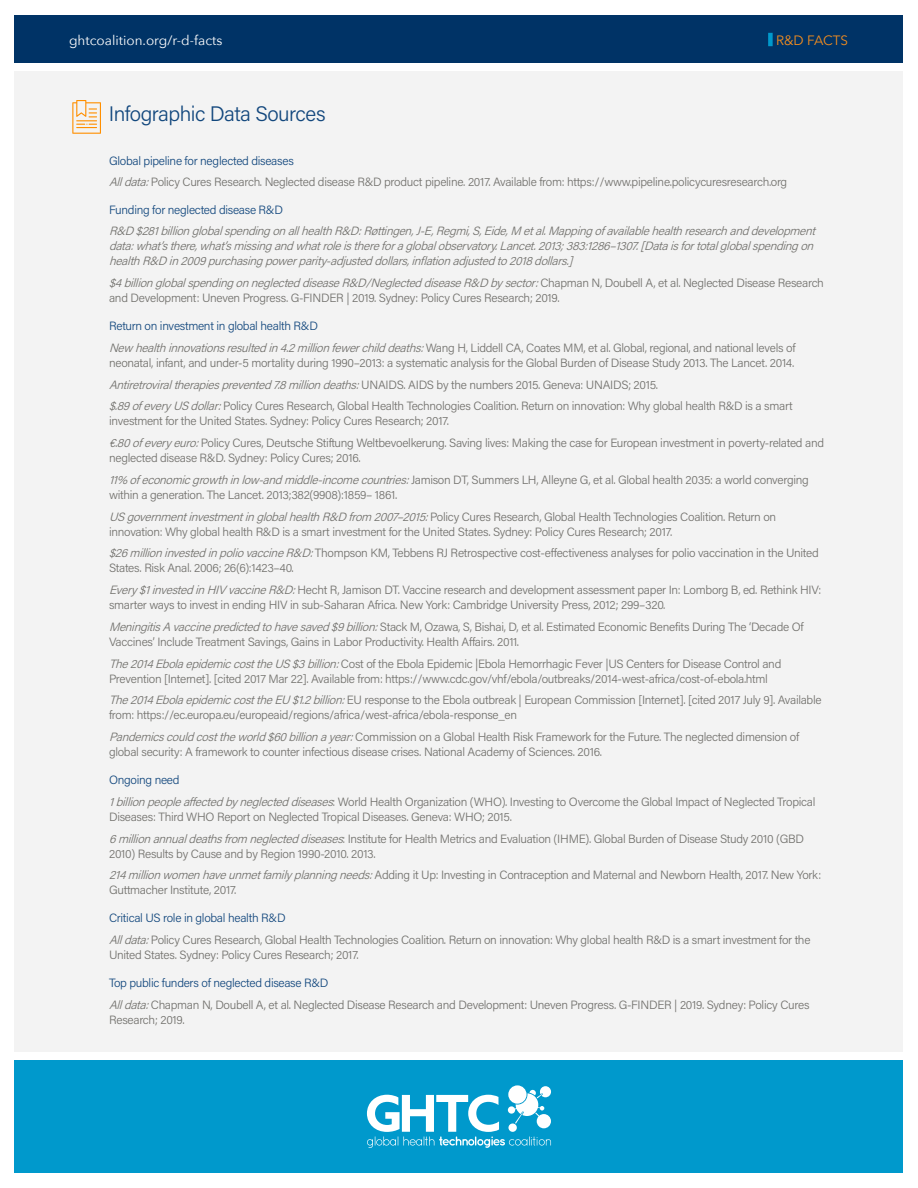
<style>
.page{position:relative;width:918px;height:1188px;background:#fff}
.page>*{position:absolute;margin:0;border:0;box-sizing:border-box;transform-origin:0 0}
.t1{font:300 21px "Acumin Pro";letter-spacing:-.025em;color:#12477d}
.t2{font:13.5px "Avenir Next";color:#fff}
.t3{font:13.5px "Avenir Next";letter-spacing:-.01em;color:#f68e1e}
.t4{font:300 12px/15px "Acumin Pro";letter-spacing:-.025em;color:#72716d}
.t5{font:italic 300 12px/15px "Acumin Pro";color:#72716d}
.t6{font:300 12px "Acumin Pro";letter-spacing:-.025em;color:#12477d}
.s1{font-style:italic}
.s2{font-style:normal}
</style>
<div class="page">
<div style="left:15px;top:71px;width:888px;height:981px;background:#f3f3f3"></div>
<div style="left:15px;top:15px;width:888px;height:47px;background:#036"></div>
<div style="left:768px;top:33px;width:5px;height:13px;background:#09c"></div>
<div style="left:15px;top:1061px;width:888px;height:112px;background:#09c"></div>
<svg style="left:367px;top:1086px;width:184px;height:62px"></svg>
<svg style="left:72px;top:100px;width:29px;height:34px"></svg>
<p class="t2" style="left:69px;top:29px;width:155px">ghtcoalition.org/r-d-facts</p>
<p class="t3" style="left:776px;top:29px;width:74px">R&amp;D FACTS</p>
<p class="t1" style="left:109px;top:100px;width:218px">Infographic Data Sources</p>
<p class="t6" style="left:109px;top:152px;width:186px">Global pipeline for neglected diseases</p>
<p class="t4" style="left:109px;top:174px;width:680px"><span class="s1">Alldata:</span>Policy Cures Research. Neglected disease R&amp;D product pipeline. 2017. Available from: https://www.pipeline.policycuresresearch.org</p>
<p class="t6" style="left:109px;top:201px;width:175px">Funding for neglected disease R&amp;D</p>
<p class="t5" style="left:109px;top:223px;width:712px">R&amp;D$281billionglobalspendingonallhealthR&amp;D:Røttingen,J-E,Regmi,S,Eide,M etal.Mappingofavailablehealthresearchanddevelopment data:what’sthere,what’smissingandwhatroleisthereforaglobalobservatory.Lancet.2013;383:1286–1307.[Dataisfortotalglobalspendingon healthR&amp;Din2009purchasingpowerparity-adjusteddollars,inflationadjustedto2018dollars.]</p>
<p class="t4" style="left:109px;top:275px;width:716px"><span class="s1">$4billionglobalspendingonneglecteddiseaseR&amp;D/NeglecteddiseaseR&amp;Dbysector:</span>C h a p m a n N , D o u b e l l A , e t a l . N e g l e c t e d D i s e a s e R e s e a r c h and Development: Uneven Progress. G-FINDER | 2019. Sydney: Policy Cures Research; 2019.</p>
<p class="t6" style="left:109px;top:318px;width:210px">Return on investment in global health R&amp;D</p>
<p class="t4" style="left:109px;top:340px;width:688px"><span class="s1">New healthinnovationsresultedin4.2millionfewerchilddeaths:</span>Wang H, Liddell CA, Coates MM, et al. Global, regional, and national levels of neonatal, infant, and under-5 mortality during 1990–2013: a systematic analysis for the Global Burden of Disease Study 2013. The Lancet. 2014.</p>
<p class="t5" style="left:109px;top:376px;width:551px">Antiretroviraltherapiesprevented7.8milliondeaths:<span class="s2">U N A I D S . A I D S b y t h e n u m b e r s 2 0 1 5 . G e n e v a : U N A I D S ; 2 0 1 5 .</span></p>
<p class="t4" style="left:109px;top:398px;width:685px"><span class="s1">$.89ofeveryUSdollar:</span>Policy Cures Research, Global Health Technologies Coalition. Return on innovation: Why global health R&amp;D is a smart investment for the United States. Sydney: Policy Cures Research; 2017.</p>
<p class="t4" style="left:109px;top:435px;width:717px"><span class="s1">€.80ofeveryeuro:</span>Policy Cures, Deutsche Stiftung Weltbevoelkerung. Saving lives: Making the case for European investment in poverty-related and neglected disease R&amp;D. Sydney: Policy Cures; 2016.</p>
<p class="t4" style="left:109px;top:472px;width:701px"><span class="s1">11% ofeconomicgrowthinlow-andmiddle-incomecountries:</span>Jamison DT, Summers LH, Alleyne G, et al. Global health 2035: a world converging within a generation. The Lancet. 2013;382(9908):1859– 1861.</p>
<p class="t4" style="left:109px;top:508px;width:669px"><span class="s1">USgovernmentinvestmentinglobalhealthR&amp;Dfrom 2007–2015:</span>Policy Cures Research, Global Health Technologies Coalition. Return on innovation: Why global health R&amp;D is a smart investment for the United States. Sydney: Policy Cures Research; 2017.</p>
<p class="t4" style="left:109px;top:545px;width:711px"><span class="s1">$26millioninvestedinpoliovaccineR&amp;D:</span>Thompson KM, Tebbens RJ Retrospective cost-effectiveness analyses for polio vaccination in the United<br>States. Risk Anal. 2006; 26(6):1423–40.</p>
<p class="t4" style="left:109px;top:582px;width:714px"><span class="s1">Every$1investedinHIVvaccineR&amp;D:</span>Hecht R, Jamison DT. Vaccine research and development assessment paper In: Lomborg B, ed. Rethink HIV: smarter ways to invest in ending HIV in sub-Saharan Africa. New York: Cambridge University Press, 2012; 299–320.</p>
<p class="t4" style="left:109px;top:619px;width:696px"><span class="s1">MeningitisAvaccinepredictedtohavesaved$9billion:</span>Stack M, Ozawa, S, Bishai, D, et al. Estimated Economic Benefits During The ‘Decade Of<br>Vaccines’ Include Treatment Savings, Gains in Labor Productivity. Health Affairs. 2011.</p>
<p class="t4" style="left:109px;top:655px;width:674px"><span class="s1">The2014EbolaepidemiccosttheUS$3billion:</span>Cost of the Ebola Epidemic |Ebola Hemorrhagic Fever |US Centers for Disease Control and<br>Prevention [Internet]. [cited 2017 Mar 22]. Available from: https://www.cdc.gov/vhf/ebola/outbreaks/2014-west-africa/cost-of-ebola.html</p>
<p class="t4" style="left:109px;top:692px;width:714px"><span class="s1">The2014EbolaepidemiccosttheEU$1.2billion:</span>EU response to the Ebola outbreak | European Commission [Internet]. [cited 2017 July 9]. Available from: https://ec.europa.eu/europeaid/regions/africa/west-africa/ebola-response_en</p>
<p class="t4" style="left:109px;top:729px;width:692px"><span class="s1">Pandemicscouldcosttheworld$60billionayear:</span>Commission on a Global Health Risk Framework for the Future. The neglected dimension of global security: A framework to counter infectious disease crises. National Academy of Sciences. 2016.</p>
<p class="t6" style="left:109px;top:772px;width:72px">Ongoing need</p>
<p class="t4" style="left:109px;top:794px;width:708px"><span class="s1">1billionpeopleaffectedbyneglecteddiseases</span>: World Health Organization (WHO). Investing to Overcome the Global Impact of Neglected Tropical<br>Diseases: Third WHO Report on Neglected Tropical Diseases. Geneva: WHO; 2015.</p>
<p class="t4" style="left:109px;top:830px;width:697px"><span class="s1">6millionannualdeathsfrom neglecteddiseases</span>: Institute for Health Metrics and Evaluation (IHME). Global Burden of Disease Study 2010 (GBD<br>2010) Results by Cause and by Region 1990-2010. 2013.</p>
<p class="t4" style="left:109px;top:867px;width:714px"><span class="s1">214millionwomenhaveunmetfamilyplanningneeds:</span>Adding it Up: Investing in Contraception and Maternal and Newborn Health, 2017. New York:<br>Guttmacher Institute, 2017.</p>
<p class="t6" style="left:109px;top:910px;width:178px">Critical US role in global health R&amp;D</p>
<p class="t4" style="left:109px;top:932px;width:703px"><span class="s1">Alldata:</span>Policy Cures Research, Global Health Technologies Coalition. Return on innovation: Why global health R&amp;D is a smart investment for the<br>United States. Sydney: Policy Cures Research; 2017.</p>
<p class="t6" style="left:109px;top:974px;width:221px">Top public funders of neglected disease R&amp;D</p>
<p class="t4" style="left:109px;top:997px;width:702px"><span class="s1">Alldata:</span>Chapman N, Doubell A, et al. Neglected Disease Research and Development: Uneven Progress. G-FINDER | 2019. Sydney: Policy Cures<br>Research; 2019.</p>
</div>
